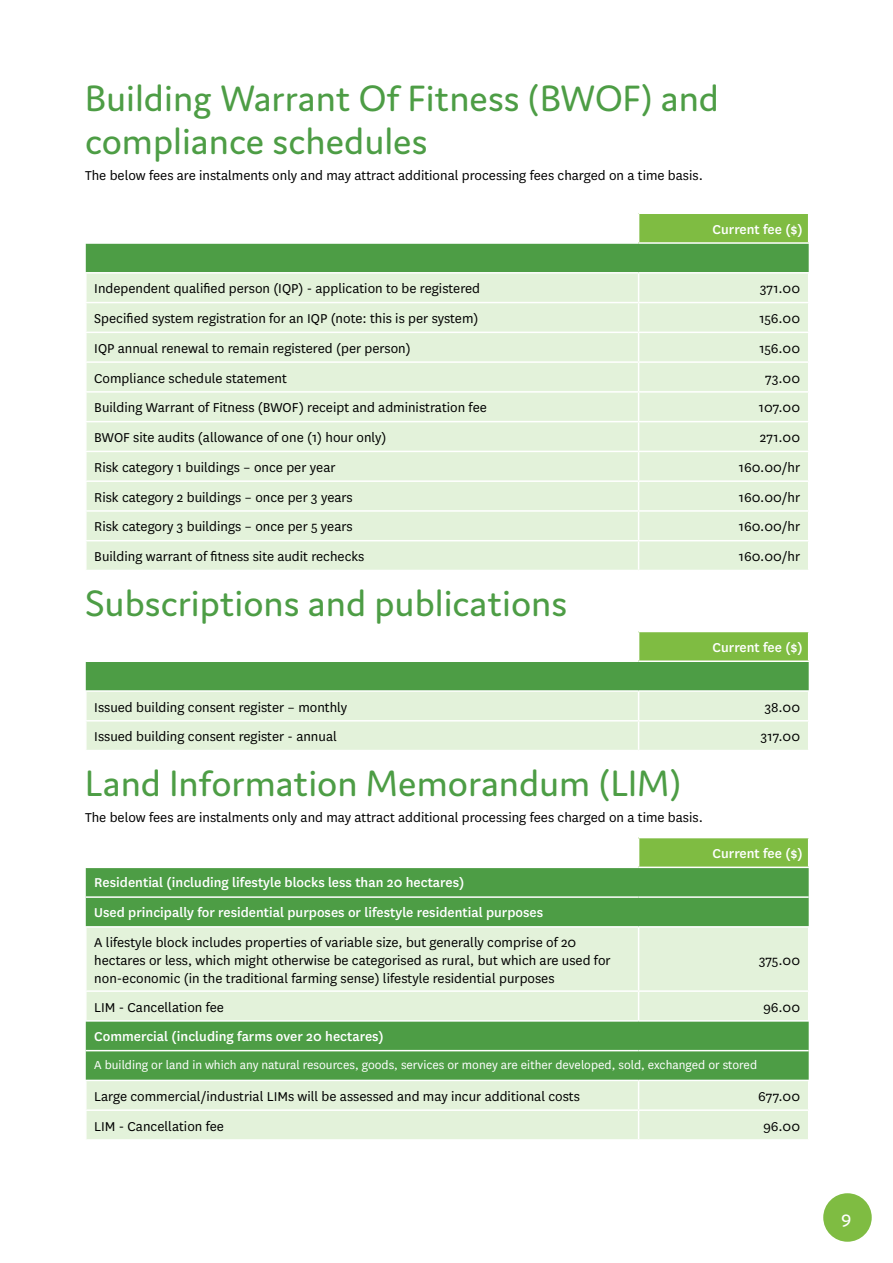
<style>
.page{position:relative;width:893px;height:1263px;background:#fff}
.page>*{position:absolute;margin:0;border:0;box-sizing:border-box;transform-origin:0 0}
.t1{font:39px/42px "Domus";color:#4d9d45}
.t2{font:21px "Domus";color:#fff}
.t3{font:15px/18px "National";color:#000}
.t4{font:500 15px/29.7px "National";color:#fff}
.t5{font:13.5px "National";color:#fff}
</style>
<div class="page">
<svg style="left:86px;top:214px;width:723px;height:356px;background:#d8ebcf"></svg>
<hr style="left:85px;top:242px;width:554px;height:2px;background:#fff">
<hr style="left:639px;top:242px;width:170px;height:2px;background:#fff">
<hr style="left:85px;top:272px;width:554px;height:2px;background:#fff">
<hr style="left:639px;top:272px;width:170px;height:2px;background:#fff">
<svg style="left:86px;top:632px;width:723px;height:118px"></svg>
<hr style="left:85px;top:660px;width:554px;height:2px;background:#fff">
<hr style="left:639px;top:660px;width:170px;height:2px;background:#fff">
<hr style="left:85px;top:690px;width:554px;height:2px;background:#fff">
<hr style="left:639px;top:690px;width:170px;height:2px;background:#fff">
<div style="left:639px;top:837px;width:170px;height:30px;background:#7fbc42"></div>
<div style="left:86px;top:868px;width:723px;height:58px;background:#4d9d45"></div>
<svg style="left:86px;top:928px;width:723px;height:211px;background:#b9dab0"></svg>
<hr style="left:86px;top:896px;width:553px;height:2px;background:#fff">
<hr style="left:639px;top:896px;width:170px;height:2px;background:#fff">
<hr style="left:638px;top:928px;width:1px;height:62px;background:#fff">
<hr style="left:85px;top:990px;width:554px;height:2px;background:#fff">
<hr style="left:639px;top:990px;width:170px;height:2px;background:#fff">
<svg style="left:638px;top:992px;width:1px;height:28px"></svg>
<hr style="left:85px;top:1109px;width:554px;height:2px;background:#fff">
<hr style="left:639px;top:1109px;width:170px;height:2px;background:#fff">
<svg style="left:638px;top:1081px;width:1px;height:58px"></svg>
<hr style="left:639px;top:837px;width:170px;height:1px;background:#fff">
<svg style="left:808px;top:838px;width:1px;height:28px"></svg>
<hr style="left:85px;top:928px;width:2px;height:62px;background:#fff">
<hr style="left:808px;top:928px;width:1px;height:62px;background:#fff">
<hr style="left:85px;top:992px;width:2px;height:28px;background:#fff">
<svg style="left:808px;top:992px;width:1px;height:28px"></svg>
<hr style="left:85px;top:1081px;width:2px;height:28px;background:#fff">
<hr style="left:85px;top:1111px;width:2px;height:28px;background:#fff">
<svg style="left:808px;top:1081px;width:1px;height:58px"></svg>
<hr style="left:639px;top:866px;width:170px;height:2px;background:#fff">
<hr style="left:85px;top:1020px;width:554px;height:2px;background:#fff">
<hr style="left:639px;top:1020px;width:170px;height:2px;background:#fff">
<hr style="left:86px;top:1050px;width:553px;height:1px;background:#fff">
<hr style="left:639px;top:1050px;width:170px;height:1px;background:#fff">
<hr style="left:85px;top:1080px;width:554px;height:1px;background:#fff">
<hr style="left:639px;top:1080px;width:170px;height:1px;background:#fff">
<div style="left:823px;top:1193px;width:49px;height:49px;background:#7fbc42;border-radius:50%"></div>
<h1 class="t1" style="left:85px;top:77px;width:636px">Building Warrant Of Fitness (BWOF) and compliance schedules</h1>
<p class="t3" style="left:85px;top:166px;width:617px">The below fees are instalments only and may attract additional processing fees charged on a time basis.</p>
<p class="t4" style="left:712px;top:213px;width:92px">Current fee ($)</p>
<p class="t3" style="left:94px;top:279px;width:387px">Independent qualified person (IQP) - application to be registered</p>
<p class="t3" style="left:760px;top:279px;width:42px">371.00</p>
<p class="t3" style="left:94px;top:309px;width:386px">Specified system registration for an IQP (note: this is per system)</p>
<p class="t3" style="left:759px;top:309px;width:42px">156.00</p>
<p class="t3" style="left:94px;top:339px;width:318px">IQP annual renewal to remain registered (per person)</p>
<p class="t3" style="left:759px;top:339px;width:42px">156.00</p>
<p class="t3" style="left:94px;top:368px;width:194px">Compliance schedule statement</p>
<p class="t3" style="left:765px;top:368px;width:36px">73.00</p>
<p class="t3" style="left:94px;top:398px;width:394px">Building Warrant of Fitness (BWOF) receipt and administration fee</p>
<p class="t3" style="left:759px;top:398px;width:43px">107.00</p>
<p class="t3" style="left:94px;top:428px;width:294px">BWOF site audits (allowance of one (1) hour only)</p>
<p class="t3" style="left:760px;top:428px;width:42px">271.00</p>
<p class="t3" style="left:94px;top:458px;width:243px">Risk category 1 buildings – once per year</p>
<p class="t3" style="left:739px;top:458px;width:63px">160.00/hr</p>
<p class="t3" style="left:94px;top:487px;width:260px">Risk category 2 buildings – once per 3 years</p>
<p class="t3" style="left:739px;top:487px;width:63px">160.00/hr</p>
<p class="t3" style="left:94px;top:517px;width:260px">Risk category 3 buildings – once per 5 years</p>
<p class="t3" style="left:739px;top:517px;width:63px">160.00/hr</p>
<p class="t3" style="left:94px;top:547px;width:272px">Building warrant of fitness site audit rechecks</p>
<p class="t3" style="left:739px;top:547px;width:63px">160.00/hr</p>
<h1 class="t1" style="left:85px;top:582px;width:484px">Subscriptions and publications</h1>
<p class="t4" style="left:712px;top:632px;width:92px">Current fee ($)</p>
<p class="t3" style="left:94px;top:697px;width:254px">Issued building consent register – monthly</p>
<p class="t3" style="left:765px;top:697px;width:37px">38.00</p>
<p class="t3" style="left:94px;top:727px;width:244px">Issued building consent register - annual</p>
<p class="t3" style="left:761px;top:727px;width:41px">317.00</p>
<h1 class="t1" style="left:85px;top:762px;width:598px">Land Information Memorandum (LIM)</h1>
<p class="t3" style="left:85px;top:808px;width:617px">The below fees are instalments only and may attract additional processing fees charged on a time basis.</p>
<p class="t4" style="left:712px;top:838px;width:92px">Current fee ($)</p>
<p class="t4" style="left:94px;top:867px;width:450px">Residential (including lifestyle blocks less than 20 hectares)<br>Used principally for residential purposes or lifestyle residential purposes</p>
<p class="t3" style="left:94px;top:932px;width:518px">A lifestyle block includes properties of variable size, but generally comprise of 20 hectares or less, which might otherwise be categorised as rural, but which are used for non-economic (in the traditional farming sense) lifestyle residential purposes</p>
<p class="t3" style="left:759px;top:950px;width:43px">375.00</p>
<p class="t3" style="left:94px;top:997px;width:131px">LIM - Cancellation fee</p>
<p class="t3" style="left:763px;top:997px;width:38px">96.00</p>
<p class="t4" style="left:94px;top:1020px;width:291px">Commercial (including farms over 20 hectares)</p>
<p class="t5" style="left:94px;top:1056px;width:664px">A building or land in which any natural resources, goods, services or money are either developed, sold, exchanged or stored</p>
<p class="t3" style="left:94px;top:1087px;width:487px">Large commercial/industrial LIMs will be assessed and may incur additional costs</p>
<p class="t3" style="left:758px;top:1087px;width:43px">677.00</p>
<p class="t3" style="left:94px;top:1116px;width:131px">LIM - Cancellation fee</p>
<p class="t3" style="left:763px;top:1116px;width:38px">96.00</p>
<h2 class="t2" style="left:841px;top:1206px;width:12px">9</h2>
</div>
